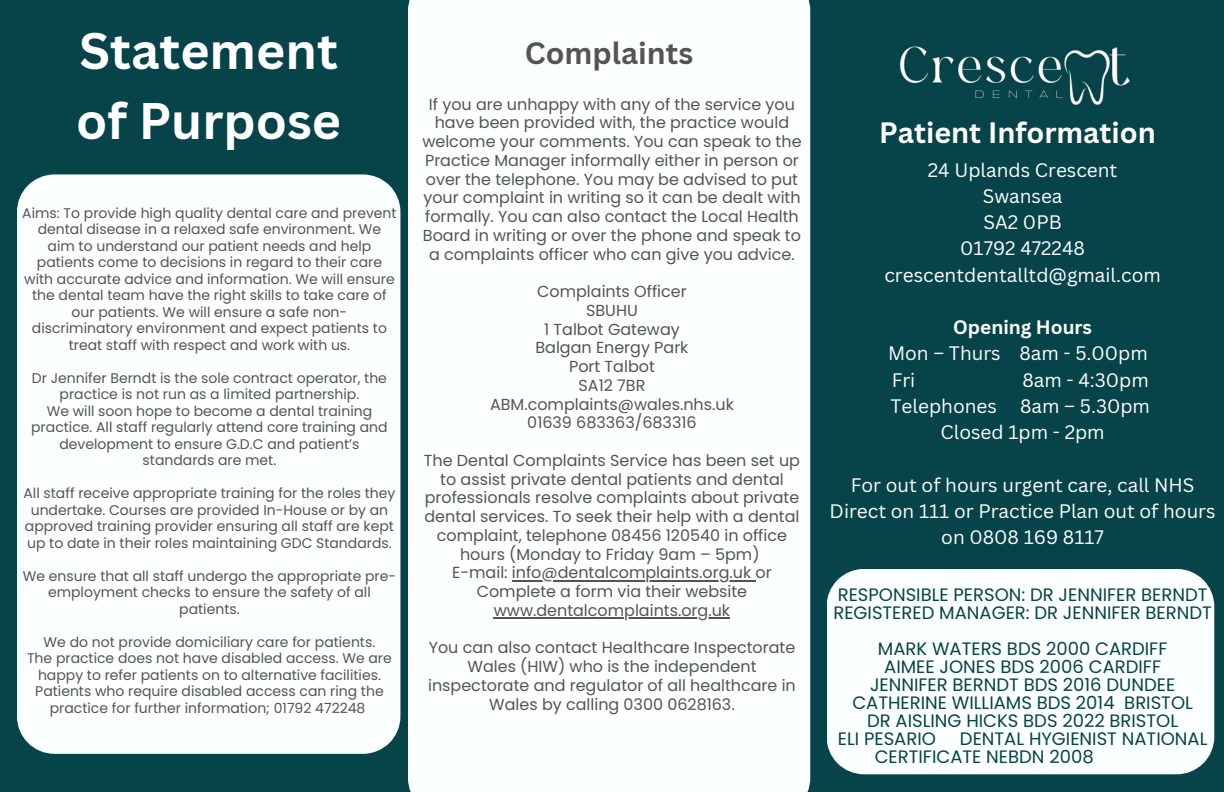
<style>
.page{position:relative;width:1224px;height:792px;background:#06444a}
.page>*{position:absolute;margin:0;border:0;box-sizing:border-box;transform-origin:0 0}
.t1{font:700 50px "Canva Sans";color:#fff}
.t2{font:700 30px "Canva Sans";color:#545454}
.t3{font:700 28.7px "Canva Sans";color:#fff}
.t4{font:19px/26.2px "Canva Sans";color:#fff;text-align:center}
.t5{font:700 19px "Canva Sans";color:#fff}
.t6{font:18px/18px "Poppins";color:#06444a}
.t7{font:16px/18.8px "Poppins";color:#545454;text-align:center}
.t8{font:14px/16.5px "Poppins";color:#545454;text-align:center}
</style>
<div class="page">
<img style="left:899px;top:46px;width:231px;height:59px">
<div style="left:17px;top:174px;width:383px;height:580px;background:#fcffff"></div>
<div style="left:827px;top:569px;width:387px;height:205px;background:#fcffff"></div>
<div style="left:408px;top:0;width:402px;height:792px;background:#fcffff"></div>
<hr style="left:512px;top:580px;width:244px;height:1px;background:#545454">
<hr style="left:494px;top:617px;width:236px;height:2px;background:#545454">
<p class="t1" style="left:79px;top:16px;width:260px">Statement</p>
<p class="t2" style="left:525px;top:32px;width:170px">Complaints</p>
<p class="t1" style="left:76px;top:85px;width:267px">of Purpose</p>
<p class="t7" style="left:422px;top:95px;width:381px">If you are unhappy with any of the service you have been provided with, the practice would welcome your comments. You can speak to the Practice Manager informally either in person or over the telephone. You may be advised to put your complaint in writing so it can be dealt with formally. You can also contact the Local Health Board in writing or over the phone and speak to a complaints officer who can give you advice.</p>
<p class="t7" style="left:537px;top:282px;width:151px">Complaints Officer</p>
<p class="t7" style="left:586px;top:301px;width:53px">SBUHU</p>
<p class="t7" style="left:544px;top:320px;width:137px">1 Talbot Gateway</p>
<p class="t7" style="left:535px;top:338px;width:155px">Balgan Energy Park</p>
<p class="t7" style="left:569px;top:357px;width:87px">Port Talbot</p>
<p class="t7" style="left:579px;top:376px;width:68px">SA12 7BR</p>
<p class="t7" style="left:490px;top:395px;width:245px">ABM.complaints@wales.nhs.uk</p>
<p class="t7" style="left:527px;top:413px;width:171px">01639 683363/683316</p>
<p class="t7" style="left:424px;top:451px;width:378px">The Dental Complaints Service has been set up to assist private dental patients and dental professionals resolve complaints about private dental services. To seek their help with a dental complaint, telephone 08456 120540 in office hours (Monday to Friday 9am – 5pm)</p>
<p class="t7" style="left:452px;top:563px;width:321px">E-mail: info@dentalcomplaints.org.uk or</p>
<p class="t7" style="left:477px;top:582px;width:272px">Complete a form via their website www.dentalcomplaints.org.uk</p>
<p class="t7" style="left:428px;top:638px;width:369px">You can also contact Healthcare Inspectorate Wales (HIW) who is the independent inspectorate and regulator of all healthcare in Wales by calling 0300 0628163.</p>
<p class="t8" style="left:22px;top:204px;width:376px">Aims: To provide high quality dental care and prevent dental disease in a relaxed safe environment. We aim to understand our patient needs and help patients come to decisions in regard to their care with accurate advice and information. We will ensure the dental team have the right skills to take care of our patients. We will ensure a safe non&shy;discriminatory environment and expect patients to treat staff with respect and work with us.</p>
<p class="t8" style="left:32px;top:369px;width:357px">Dr Jennifer Berndt is the sole contract operator, the practice is not run as a limited partnership.</p>
<p class="t8" style="left:31px;top:402px;width:358px">We will soon hope to become a dental training practice. All staff regularly attend core training and development to ensure G.D.C and patient’s standards are met.</p>
<p class="t8" style="left:24px;top:485px;width:373px">All staff receive appropriate training for the roles they undertake. Courses are provided In-House or by an approved training provider ensuring all staff are kept up to date in their roles maintaining GDC Standards.</p>
<p class="t8" style="left:23px;top:567px;width:375px">We ensure that all staff undergo the appropriate pre&shy;employment checks to ensure the safety of all patients.</p>
<p class="t8" style="left:44px;top:633px;width:333px">We do not provide domiciliary care for patients.</p>
<p class="t8" style="left:27px;top:650px;width:366px">The practice does not have disabled access. We are happy to refer patients on to alternative facilities.<br>Patients who require disabled access can ring the practice for further information; 01792 472248</p>
<p class="t3" style="left:879px;top:112px;width:278px">Patient Information</p>
<p class="t4" style="left:928px;top:156px;width:191px">24 Uplands Crescent</p>
<p class="t4" style="left:983px;top:182px;width:81px">Swansea</p>
<p class="t4" style="left:984px;top:209px;width:80px">SA2 0PB</p>
<p class="t4" style="left:960px;top:235px;width:126px">01792 472248</p>
<p class="t4" style="left:884px;top:261px;width:278px">crescentdentalltd@gmail.com</p>
<p class="t5" style="left:953px;top:314px;width:140px">Opening Hours</p>
<p class="t4" style="left:888px;top:340px;width:261px">Mon – Thurs 8am - 5.00pm</p>
<p class="t4" style="left:892px;top:366px;width:25px">Fri</p>
<p class="t4" style="left:1022px;top:366px;width:128px">8am - 4:30pm</p>
<p class="t4" style="left:891px;top:392px;width:261px">Telephones 8am – 5.30pm</p>
<p class="t4" style="left:941px;top:419px;width:166px">Closed 1pm - 2pm</p>
<p class="t4" style="left:830px;top:471px;width:388px">For out of hours urgent care, call NHS<br>Direct on 111 or Practice Plan out of hours on 0808 169 8117</p>
<p class="t6" style="left:838px;top:585px;width:371px">RESPONSIBLE PERSON: DR JENNIFER BERNDT</p>
<p class="t6" style="left:833px;top:603px;width:380px">REGISTERED MANAGER: DR JENNIFER BERNDT</p>
<p class="t6" style="left:878px;top:639px;width:291px">MARK WATERS BDS 2000 CARDIFF</p>
<p class="t6" style="left:884px;top:657px;width:278px">AIMEE JONES BDS 2006 CARDIFF</p>
<p class="t6" style="left:870px;top:675px;width:307px">JENNIFER BERNDT BDS 2016 DUNDEE</p>
<p class="t6" style="left:852px;top:693px;width:342px">CATHERINE WILLIAMS BDS 2014 BRISTOL</p>
<p class="t6" style="left:867px;top:711px;width:313px">DR AISLING HICKS BDS 2022 BRISTOL</p>
<p class="t6" style="left:838px;top:729px;width:100px">ELI PESARIO</p>
<p class="t6" style="left:875px;top:729px;width:334px;text-indent:85px">DENTAL HYGIENIST NATIONAL<br>CERTIFICATE NEBDN 2008</p>
</div>
